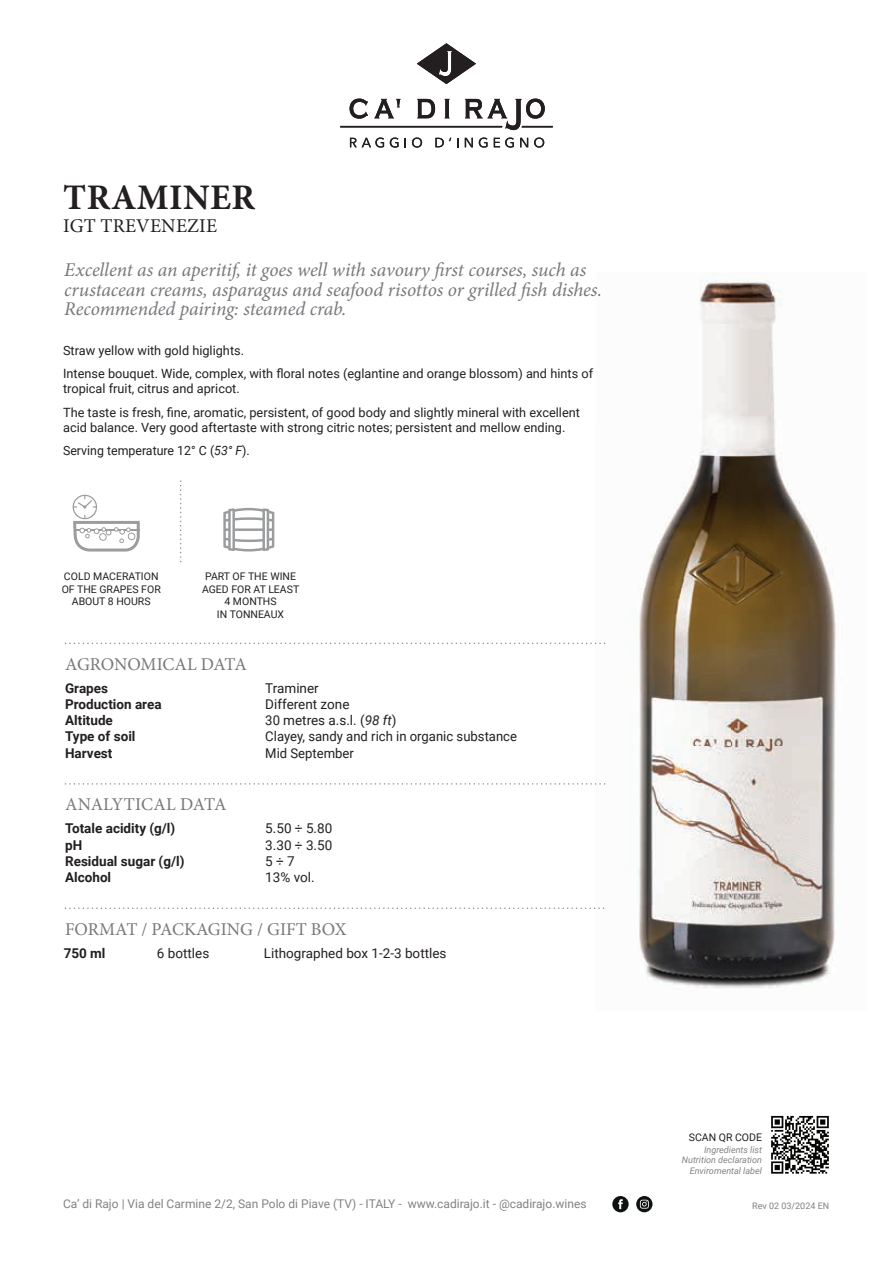
<style>
.page{position:relative;width:893px;height:1263px;background:#fff}
.page>*{position:absolute;margin:0;border:0;box-sizing:border-box;transform-origin:0 0}
.t1{font:700 36px "Minion Pro";letter-spacing:.01em;color:#231f20}
.t2{font:italic 19.5px/19.5px "Minion Pro";letter-spacing:-.005em;color:#76787b}
.t3{font:19.5px "Minion Pro";letter-spacing:.01em;color:#231f20}
.t4{font:18px "Minion Pro";letter-spacing:-.005em;color:#76787b}
.t5{font:13.5px/16.2px "Roboto";color:#231f20}
.t6{font:700 13.5px/16.2px "Roboto";color:#231f20}
.t7{font:12.75px/23.5px "Roboto";color:#231f20}
.t8{font:12px "Roboto";color:#808285}
.t9{font:10.5px/12.6px "Roboto";color:#231f20;text-align:center}
.t10{font:italic 9px/10.5px "Roboto";color:#808285;text-align:right}
.t11{font:9px "Roboto";color:#808285}
.s1{font-style:italic}
</style>
<div class="page">
<div style="left:612px;top:1196px;width:17px;height:16px;background:#0e1213;border-radius:50%"></div>
<svg style="left:618px;top:1199px;width:5px;height:10px"></svg>
<svg style="left:636px;top:1196px;width:16px;height:16px"></svg>
<svg style="left:640px;top:1200px;width:11px;height:9px"></svg>
<svg style="left:417px;top:43px;width:59px;height:41px"></svg>
<svg style="left:350px;top:99px;width:18px;height:20px"></svg>
<svg style="left:374px;top:99px;width:27px;height:19px"></svg>
<svg style="left:417px;top:99px;width:18px;height:19px"></svg>
<svg style="left:445px;top:99px;width:5px;height:19px"></svg>
<svg style="left:350px;top:138px;width:34px;height:10px"></svg>
<svg style="left:390px;top:138px;width:8px;height:10px"></svg>
<svg style="left:412px;top:138px;width:10px;height:10px"></svg>
<svg style="left:435px;top:138px;width:16px;height:9px"></svg>
<svg style="left:465px;top:138px;width:8px;height:9px"></svg>
<svg style="left:479px;top:138px;width:8px;height:10px"></svg>
<svg style="left:494px;top:138px;width:20px;height:10px"></svg>
<svg style="left:520px;top:138px;width:8px;height:9px"></svg>
<svg style="left:534px;top:138px;width:10px;height:10px"></svg>
<hr style="left:340px;top:126px;width:162px;height:1px;background:#231f20">
<svg style="left:465px;top:99px;width:88px;height:31px"></svg>
<svg style="left:180px;top:480px;width:1px;height:82px"></svg>
<svg style="left:223px;top:508px;width:51px;height:43px"></svg>
<svg style="left:73px;top:495px;width:67px;height:56px"></svg>
<svg style="left:771px;top:1116px;width:58px;height:57px"></svg>
<img style="left:599px;top:273px;width:237px;height:715px">
<img style="left:596px;top:282px;width:4px;height:19px">
<svg style="left:65px;top:643px;width:540px;height:1px"></svg>
<svg style="left:65px;top:783px;width:540px;height:2px"></svg>
<svg style="left:65px;top:907px;width:539px;height:2px"></svg>
<h1 class="t1" style="left:63px;top:172px;width:193px">TRAMINER</h1>
<h2 class="t3" style="left:63px;top:213px;width:155px">IGT TREVENEZIE</h2>
<h2 class="t2" style="left:64px;top:260px;width:539px">Excellent as an aperitif, it goes well with savoury rst courses, such as crustacean creams, asparagus and seafood risottos or grilled sh dishes.<br>Recommended pairing: steamed crab.</h2>
<p class="t7" style="left:63px;top:338px;width:531px">Straw yellow with gold higlights.<br>Intense bouquet. Wide, complex, with floral notes (eglantine and orange blossom) and hints of</p>
<p class="t7" style="left:63px;top:376px;width:518px">tropical fruit, citrus and apricot.<br>The taste is fresh, fine, aromatic, persistent, of good body and slightly mineral with excellent</p>
<p class="t7" style="left:63px;top:415px;width:504px">acid balance. Very good aftertaste with strong citric notes; persistent and mellow ending.<br>Serving temperature 12° C (<span class="s1">53° F</span>).</p>
<p class="t9" style="left:62px;top:570px;width:101px">COLD MACERATION<br>OF THE GRAPES FOR<br>ABOUT 8 HOURS</p>
<p class="t9" style="left:202px;top:570px;width:99px">PART OF THE WINE<br>AGED FOR AT LEAST<br>4 MONTHS<br>IN TONNEAUX</p>
<h3 class="t4" style="left:65px;top:652px;width:183px">AGRONOMICAL DATA</h3>
<p class="t6" style="left:65px;top:679px;width:98px">Grapes<br>Production area<br>Altitude<br>Type of soil<br>Harvest</p>
<h3 class="t4" style="left:65px;top:793px;width:163px">ANALYTICAL DATA</h3>
<p class="t6" style="left:65px;top:820px;width:121px">Totale acidity (g/l) pH<br>Residual sugar (g/l)<br>Alcohol</p>
<p class="t5" style="left:265px;top:679px;width:253px">Traminer<br>Different zone<br>30 metres a.s.l. (<span class="s1">98 ft</span>)<br>Clayey, sandy and rich in organic substance<br>Mid September</p>
<p class="t5" style="left:265px;top:820px;width:69px">5.50 ÷ 5.80<br>3.30 ÷ 3.50<br>5 ÷ 7<br>13% vol.</p>
<h3 class="t4" style="left:65px;top:917px;width:283px">FORMAT / PACKAGING / GIFT BOX</h3>
<p class="t6" style="left:64px;top:944px;width:43px">750 ml</p>
<p class="t5" style="left:157px;top:944px;width:54px">6 bottles</p>
<p class="t5" style="left:264px;top:944px;width:184px">Lithographed box 1-2-3 bottles</p>
<p class="t9" style="left:689px;top:1130px;width:75px">SCAN QR CODE</p>
<p class="t10" style="left:682px;top:1144px;width:82px">Ingredients list<br>Nutrition declaration<br>Enviromental label</p>
<p class="t8" style="left:63px;top:1195px;width:525px">Ca’ di Rajo | Via del Carmine 2/2, San Polo di Piave (TV) - ITALY - www.cadirajo.it - @cadirajo.wines</p>
<p class="t11" style="left:752px;top:1199px;width:79px">Rev 02 03/2024 EN</p>
</div>
